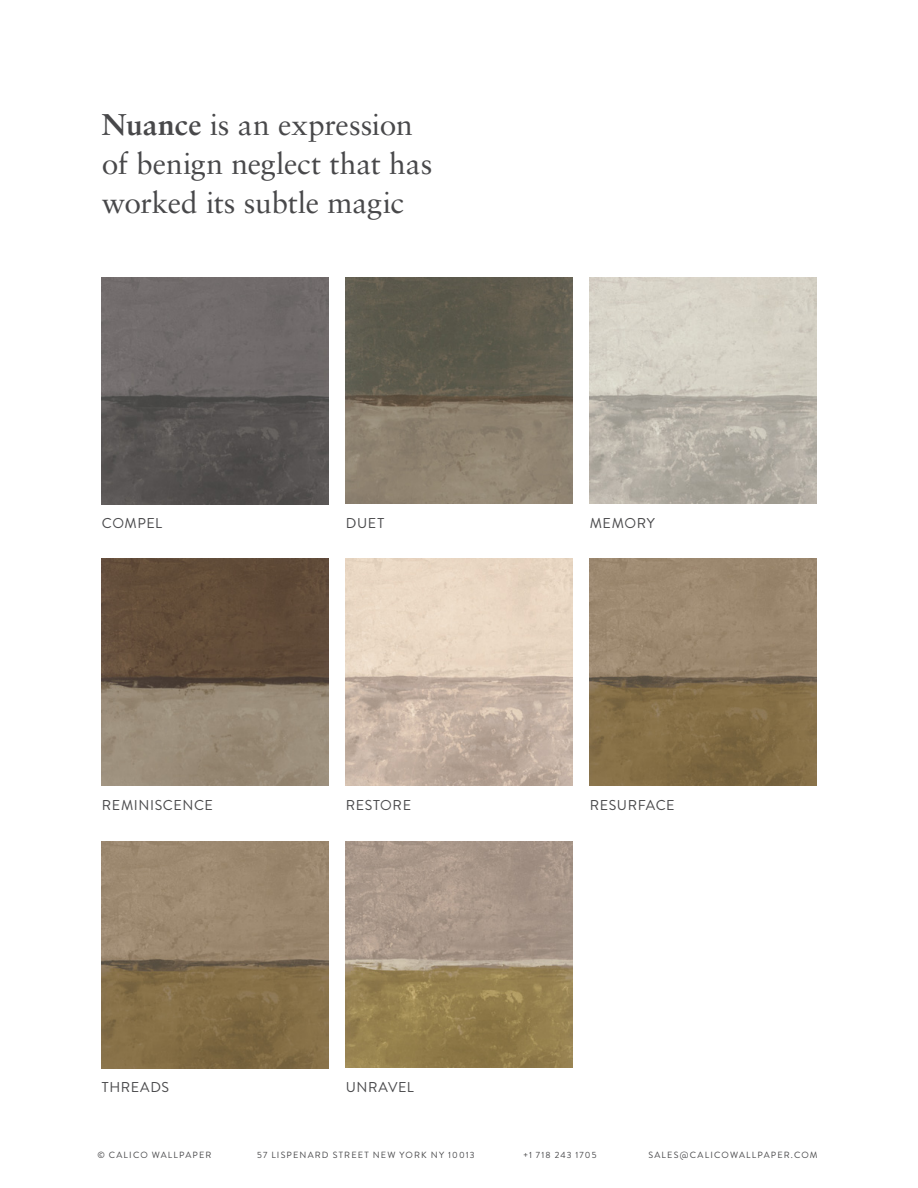
<style>
.page{position:relative;width:918px;height:1188px;background:#fff}
.page>*{position:absolute;margin:0;border:0;box-sizing:border-box;transform-origin:0 0}
.t1{font:30px/39px "Sabon LT Pro";letter-spacing:-.01em;color:#48484a}
.t2{font:14.25px "Brandon Grotesque";letter-spacing:.045em;color:#48484a}
.t3{font:9px "Brandon Grotesque";letter-spacing:.13em;color:#48484a}
.s1{font-weight:700}
</style>
<div class="page">
<img style="left:102px;top:278px;width:226px;height:226px">
<img style="left:102px;top:559px;width:226px;height:226px">
<img style="left:590px;top:278px;width:226px;height:226px">
<img style="left:346px;top:278px;width:226px;height:226px">
<img style="left:346px;top:559px;width:226px;height:226px">
<img style="left:590px;top:559px;width:226px;height:226px">
<img style="left:102px;top:841px;width:226px;height:227px">
<img style="left:346px;top:841px;width:226px;height:227px">
<h1 class="t1" style="left:102px;top:104px;width:332px"><span class="s1">Nuance</span> is an expression of benign neglect that has worked its subtle magic</h1>
<h2 class="t2" style="left:102px;top:514px;width:62px">COMPEL</h2>
<h2 class="t2" style="left:102px;top:795px;width:113px">REMINISCENCE</h2>
<h2 class="t2" style="left:346px;top:514px;width:40px">DUET</h2>
<h2 class="t2" style="left:346px;top:795px;width:67px">RESTORE</h2>
<h2 class="t2" style="left:102px;top:1078px;width:69px">THREADS</h2>
<h2 class="t2" style="left:346px;top:1078px;width:70px">UNRAVEL</h2>
<h2 class="t2" style="left:590px;top:514px;width:67px">MEMORY</h2>
<h2 class="t2" style="left:590px;top:795px;width:86px">RESURFACE</h2>
<p class="t3" style="left:97px;top:1149px;width:116px">© CALICO WALLPAPER</p>
<p class="t3" style="left:257px;top:1149px;width:219px">57 LISPENARD STREET NEW YORK NY 10013</p>
<p class="t3" style="left:523px;top:1149px;width:75px">+1 718 243 1705</p>
<p class="t3" style="left:648px;top:1149px;width:171px">SALES@CALICOWALLPAPER.COM</p>
</div>
